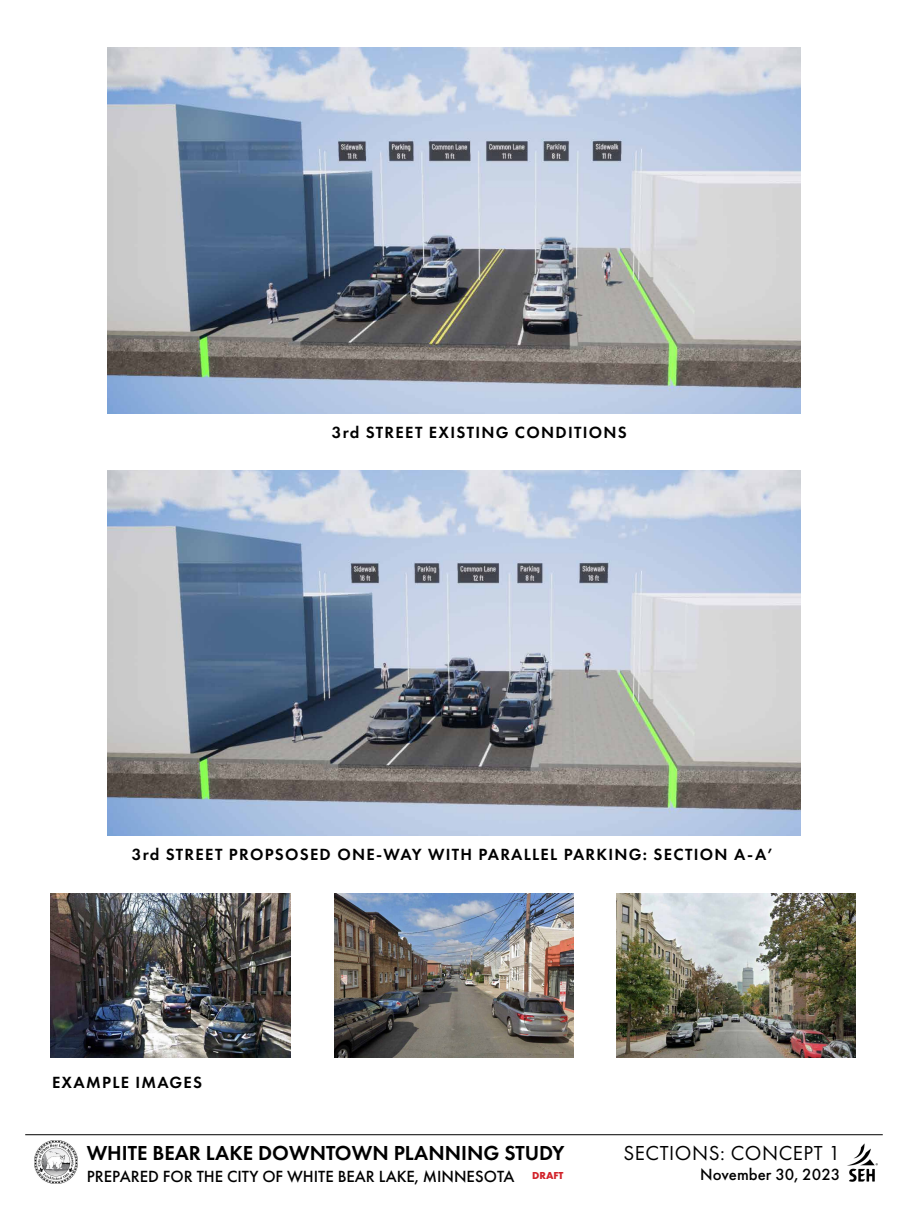
<style>
.page{position:relative;width:908px;height:1210px;background:#fff}
.page>*{position:absolute;margin:0;border:0;box-sizing:border-box;transform-origin:0 0}
.t1{font:600 21px "Futura PT";color:#000}
.t2{font:21px "Futura PT";letter-spacing:.025em;color:#000}
.t3{font:600 16.8px "Futura PT";letter-spacing:.075em;color:#000}
.t4{font:500 16.8px "Futura PT";color:#000}
</style>
<div class="page">
<img style="left:847px;top:1143px;width:31px;height:39px">
<img style="left:35px;top:1140px;width:42px;height:43px">
<hr style="left:25px;top:1134px;width:857px;height:1px;background:#000">
<img style="left:107px;top:48px;width:693px;height:365px">
<img style="left:107px;top:470px;width:693px;height:365px">
<img style="left:50px;top:893px;width:240px;height:164px">
<img style="left:616px;top:893px;width:239px;height:164px">
<img style="left:334px;top:893px;width:239px;height:164px">
<p class="t3" style="left:332px;top:422px;width:296px">3rd STREET EXISTING CONDITIONS</p>
<p class="t3" style="left:132px;top:843px;width:642px">3rd STREET PROPSOSED ONE-WAY WITH PARALLEL PARKING: SECTION A-A’</p>
<p class="t3" style="left:52px;top:1071px;width:152px">EXAMPLE IMAGES</p>
<p class="t2" style="left:623px;top:1140px;width:218px">SECTIONS: CONCEPT 1</p>
<p class="t1" style="left:87px;top:1139px;width:479px">WHITE BEAR LAKE DOWNTOWN PLANNING STUDY</p>
<p class="t4" style="left:87px;top:1166px;width:478px">PREPARED FOR THE CITY OF WHITE BEAR LAKE, MINNESOTA <sup>DRAFT</sup></p>
<p class="t4" style="left:700px;top:1164px;width:142px">November 30, 2023</p>
</div>
